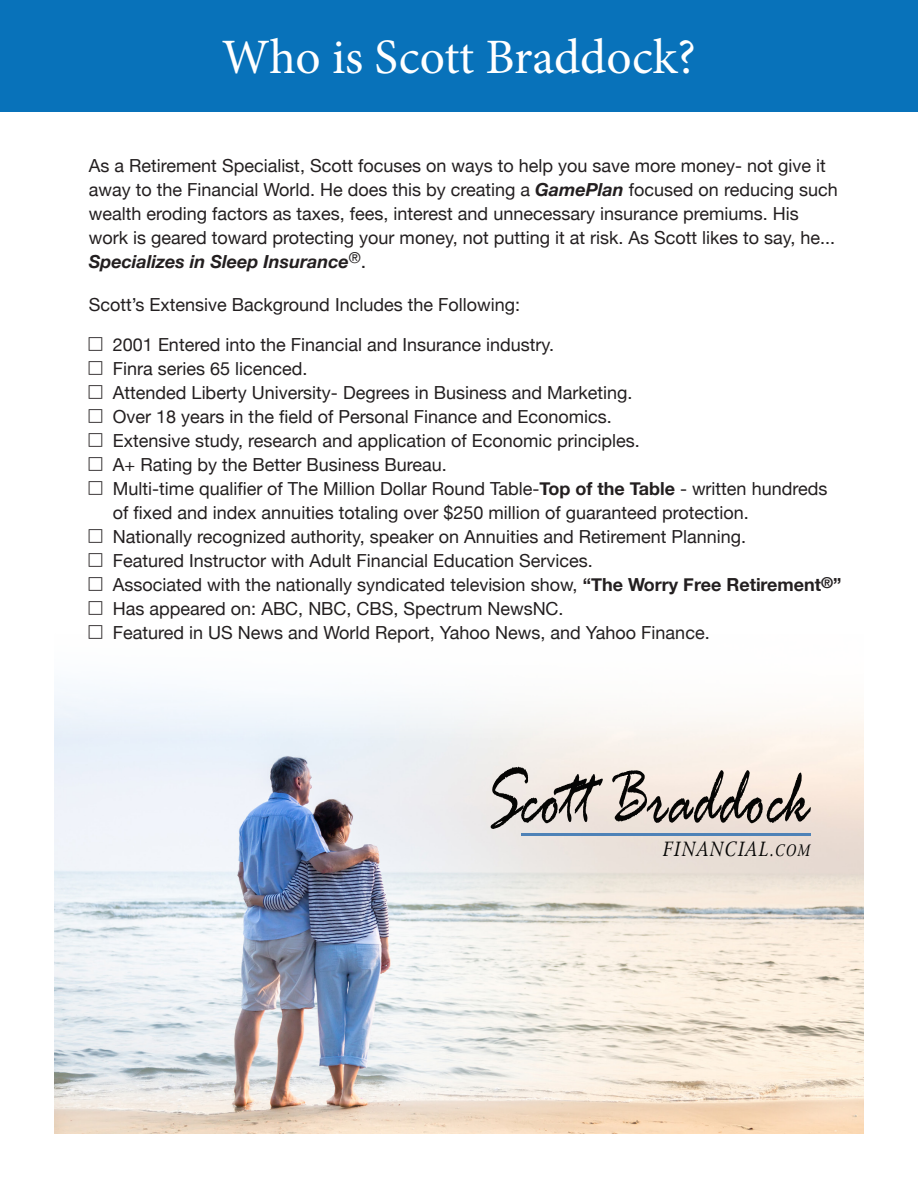
<style>
.page{position:relative;width:918px;height:1188px;background:#fff}
.page>*{position:absolute;margin:0;border:0;box-sizing:border-box;transform-origin:0 0}
.t1{font:italic 86.4px "Rage";color:#050504;scale:.67 1}
.t2{font:49.5px "Minion Pro";color:#fff}
.t3{font:italic 22.35px "Agmena Pro";letter-spacing:.045em;color:#050504;scale:.9 1}
.t4{font:18px/24px "Helvetica Neue";color:#231f20}
.s1{font-weight:700;font-style:italic}
.s2{font-size:19.5px}
.s3{font-weight:700}
.s4{font-size:18px}
</style>
<div class="page">
<img style="left:54px;top:686px;width:810px;height:448px">
<hr style="left:522px;top:833px;width:289px;height:2px;background:#4e82b7">
<div style="left:0;top:0;width:918px;height:111px;background:#0872ba"></div>
<p class="t2" style="left:222px;top:25px;width:476px">Who is Scott Braddock?</p>
<p class="t4" style="left:89px;top:154px;width:750px">As a Retirement Specialist, Scott focuses on ways to help you save more money- not give it away to the Financial World. He does this by creating a <span class="s1">GamePlan</span> focused on reducing such wealth eroding factors as taxes, fees, interest and unnecessary insurance premiums. His work is geared toward protecting your money, not putting it at risk. As Scott likes to say, he...<br><span class="s1">Specializes in Sleep Insurance</span><sup>®</sup><span class="s2">.</span></p>
<p class="t4" style="left:89px;top:293px;width:433px">Scott’s Extensive Background Includes the Following:</p>
<p class="t4" style="left:113px;top:334px;width:443px">2001 Entered into the Financial and Insurance industry.</p>
<p class="t4" style="left:113px;top:358px;width:196px">Finra series 65 licenced.</p>
<p class="t4" style="left:113px;top:382px;width:521px">Attended Liberty University- Degrees in Business and Marketing.</p>
<p class="t4" style="left:113px;top:406px;width:500px">Over 18 years in the field of Personal Finance and Economics.</p>
<p class="t4" style="left:113px;top:430px;width:528px">Extensive study, research and application of Economic principles.</p>
<p class="t4" style="left:113px;top:454px;width:335px">A+ Rating by the Better Business Bureau.</p>
<p class="t4" style="left:113px;top:478px;width:716px">Multi-time qualifier of The Million Dollar Round Table-<span class="s3">Top of the Table</span> - written hundreds of fixed and index annuities totaling over $250 million of guaranteed protection.</p>
<p class="t4" style="left:113px;top:526px;width:635px">Nationally recognized authority, speaker on Annuities and Retirement Planning.</p>
<p class="t4" style="left:113px;top:550px;width:481px">Featured Instructor with Adult Financial Education Services.</p>
<p class="t4" style="left:113px;top:574px;width:730px">Associated with the nationally syndicated television show, <span class="s3">“The Worry Free Retirement</span><sup>®</sup><span class="s3">”</span></p>
<p class="t4" style="left:113px;top:598px;width:452px">Has appeared on: ABC, NBC, CBS, Spectrum NewsNC.</p>
<p class="t4" style="left:113px;top:622px;width:598px">Featured in US News and World Report, Yahoo News, and Yahoo Finance.</p>
<p class="t1" style="left:484px;top:752px;width:488px">Scott Braddock</p>
<p class="t3" style="left:662px;top:835px;width:166px">FINANCIAL.<span class="s4">COM</span></p>
</div>
